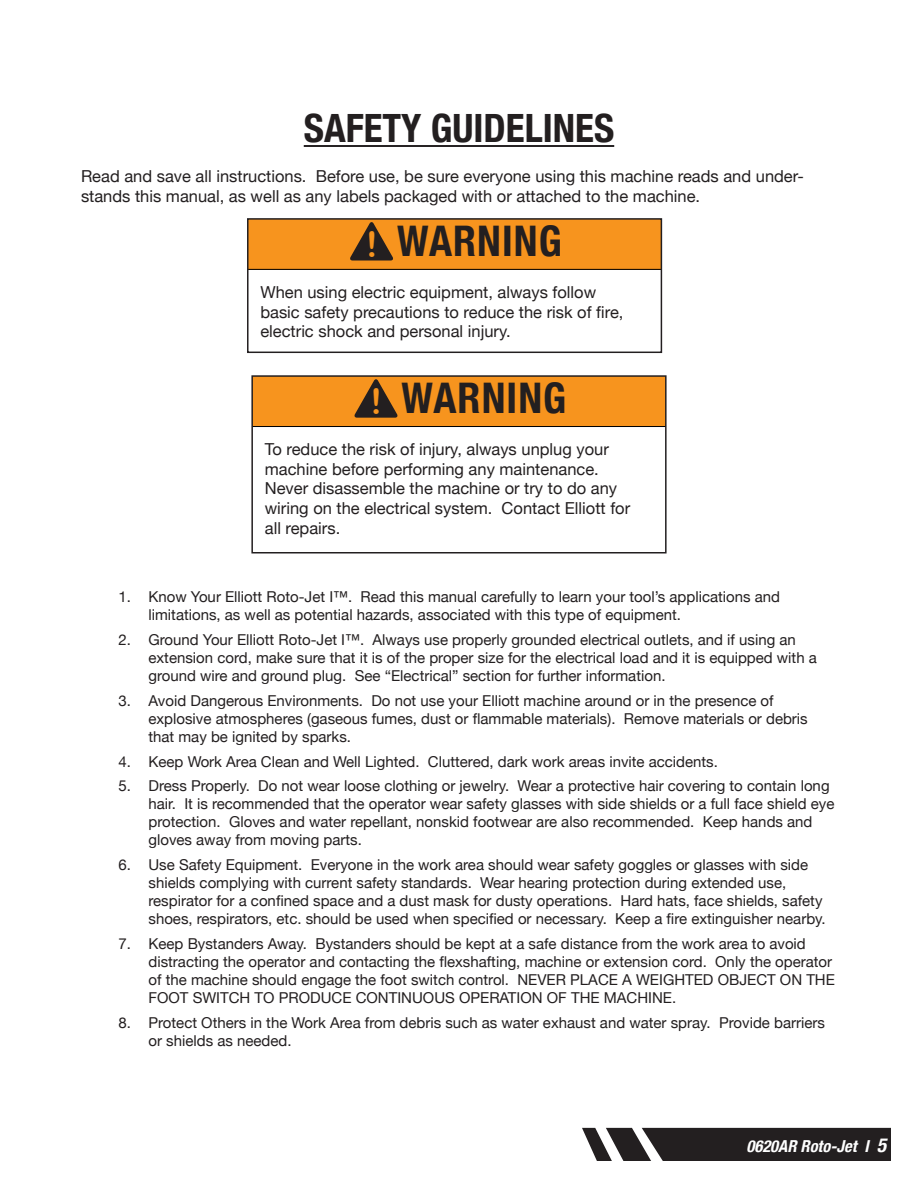
<style>
.page{position:relative;width:918px;height:1188px;background:#fff}
.page>*{position:absolute;margin:0;border:0;box-sizing:border-box;transform-origin:0 0}
.t1{font:700 condensed 42.15px "Helvetica Neue";letter-spacing:.025em;color:#231f20}
.Paragraph_Header{font:700 condensed 39px "Helvetica Neue";color:#231f20}
.Paragraph{font:16.5px/19.8px "Helvetica Neue";color:#231f20}
.t2{font:italic 700 condensed 16.5px "Helvetica Neue";color:#fff}
.t3{font:15px/18px "Helvetica Neue";color:#231f20}
.s1{font-family:"Arial Rounded MT Bold";font-weight:400;font-stretch:normal;font-size:35.25px;color:#f7941e}
.s2{font-size:19.5px}
</style>
<div class="page">
<svg style="left:582px;top:1128px;width:309px;height:33px;background:#373435"></svg>
<hr style="left:304px;top:145px;width:310px;height:2px;background:#231f20">
<div style="left:248px;top:219px;width:413px;height:50px;background:#f7941e"></div>
<svg style="left:350px;top:222px;width:43px;height:39px"></svg>
<hr style="left:248px;top:269px;width:413px;height:1px;background:#000">
<div style="left:247px;top:218px;width:415px;height:135px;border:2px solid #231f20"></div>
<div style="left:252px;top:376px;width:414px;height:51px;background:#f7941e"></div>
<svg style="left:354px;top:379px;width:44px;height:39px"></svg>
<hr style="left:252px;top:426px;width:414px;height:1px;background:#000">
<div style="left:251px;top:375px;width:416px;height:179px;border:2px solid #231f20"></div>
<p class="Paragraph_Header" style="left:304px;top:96px;width:312px">SAFETY GUIDELINES</p>
<p class="Paragraph" style="left:81px;top:166px;width:724px">Read and save all instructions. Before use, be sure everyone using this machine reads and under&shy;stands this manual, as well as any labels packaged with or attached to the machine.</p>
<p class="t1" style="left:366px;top:215px;width:197px"><span class="s1">!</span> WARNING</p>
<p class="Paragraph" style="left:260px;top:282px;width:365px">When using electric equipment, always follow basic safety precautions to reduce the risk of fire, electric shock and personal injury.</p>
<p class="t1" style="left:370px;top:373px;width:197px"><span class="s1">!</span> WARNING</p>
<p class="Paragraph" style="left:265px;top:439px;width:367px">To reduce the risk of injury, always unplug your machine before performing any maintenance.<br>Never disassemble the machine or try to do any wiring on the electrical system. Contact Elliott for all repairs.</p>
<p class="t3" style="left:148px;top:588px;width:633px;text-indent:-30px">1. Know Your Elliott Roto-Jet I™. Read this manual carefully to learn your tool’s applications and limitations, as well as potential hazards, associated with this type of equipment.</p>
<p class="t3" style="left:148px;top:631px;width:670px;text-indent:-30px">2. Ground Your Elliott Roto-Jet I™. Always use properly grounded electrical outlets, and if using an extension cord, make sure that it is of the proper size for the electrical load and it is equipped with a ground wire and ground plug. See “Electrical” section for further information.</p>
<p class="t3" style="left:148px;top:691px;width:661px;text-indent:-30px">3. Avoid Dangerous Environments. Do not use your Elliott machine around or in the presence of explosive atmospheres (gaseous fumes, dust or flammable materials). Remove materials or debris that may be ignited by sparks.</p>
<p class="t3" style="left:118px;top:752px;width:601px">4. Keep Work Area Clean and Well Lighted. Cluttered, dark work areas invite accidents.</p>
<p class="t3" style="left:148px;top:777px;width:687px;text-indent:-30px">5. Dress Properly. Do not wear loose clothing or jewelry. Wear a protective hair covering to contain long hair. It is recommended that the operator wear safety glasses with side shields or a full face shield eye protection. Gloves and water repellant, nonskid footwear are also recommended. Keep hands and gloves away from moving parts.</p>
<p class="t3" style="left:148px;top:856px;width:679px;text-indent:-30px">6. Use Safety Equipment. Everyone in the work area should wear safety goggles or glasses with side shields complying with current safety standards. Wear hearing protection during extended use, respirator for a confined space and a dust mask for dusty operations. Hard hats, face shields, safety shoes, respirators, etc. should be used when specified or necessary. Keep a fire extinguisher nearby.</p>
<p class="t3" style="left:148px;top:934px;width:688px;text-indent:-30px">7. Keep Bystanders Away. Bystanders should be kept at a safe distance from the work area to avoid distracting the operator and contacting the flexshafting, machine or extension cord. Only the operator of the machine should engage the foot switch control. NEVER PLACE A WEIGHTED OBJECT ON THE FOOT SWITCH TO PRODUCE CONTINUOUS OPERATION OF THE MACHINE.</p>
<p class="t3" style="left:148px;top:1013px;width:678px;text-indent:-30px">8. Protect Others in the Work Area from debris such as water exhaust and water spray. Provide barriers or shields as needed.</p>
<p class="t2" style="left:747px;top:1132px;width:147px">0620ARRoto-Jet I <span class="s2">5</span></p>
</div>
